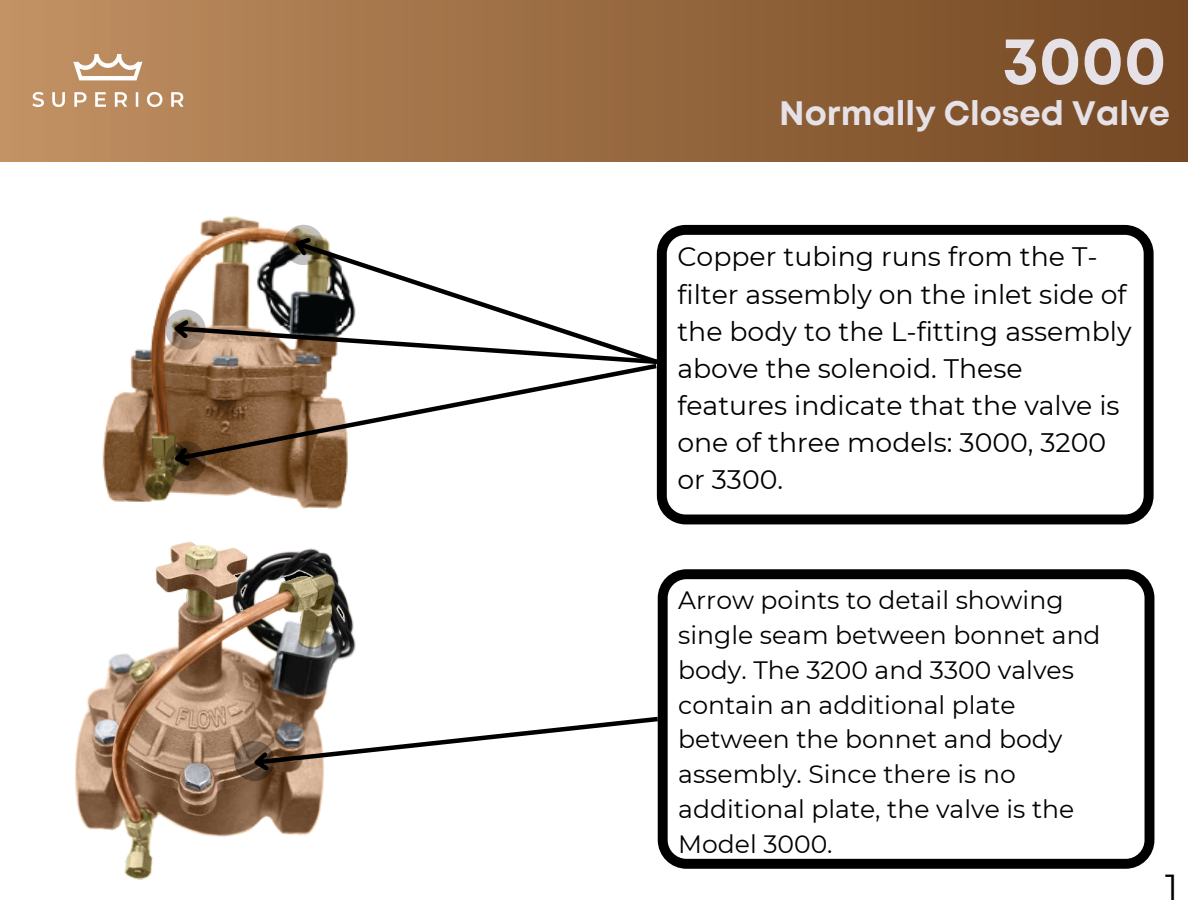
<style>
.page{position:relative;width:1188px;height:918px;background:#fff}
.page>*{position:absolute;margin:0;border:0;box-sizing:border-box;transform-origin:0 0}
.t1{font:700 67.05px "Mont";color:#e5e1e6}
.t2{font:36.15px "Montserrat";color:#000}
.t3{font:700 33.9px "Mont";color:#e5e1e6}
.t4{font:26.7px/37.2px "Montserrat";color:#000}
.t5{font:25.05px/34.8px "Montserrat";color:#000}
</style>
<div class="page">
<img style="left:0;top:0;width:1188px;height:162px">
<img style="left:102px;top:216px;width:246px;height:294px">
<svg style="left:283px;top:225px;width:41px;height:40px"></svg>
<svg style="left:292px;top:238px;width:365px;height:77px"></svg>
<svg style="left:286px;top:229px;width:30px;height:32px"></svg>
<svg style="left:657px;top:225px;width:497px;height:299px"></svg>
<svg style="left:168px;top:315px;width:494px;height:52px"></svg>
<svg style="left:172px;top:361px;width:489px;height:103px"></svg>
<svg style="left:167px;top:443px;width:9px;height:30px"></svg>
<svg style="left:658px;top:569px;width:496px;height:300px"></svg>
<img style="left:75px;top:541px;width:281px;height:339px">
<svg style="left:248px;top:714px;width:415px;height:62px"></svg>
<svg style="left:165px;top:309px;width:41px;height:41px"></svg>
<svg style="left:165px;top:441px;width:41px;height:40px"></svg>
<img style="left:22px;top:43px;width:173px;height:75px">
<svg style="left:234px;top:741px;width:40px;height:40px"></svg>
<p class="t1" style="left:1002px;top:35px;width:166px">3000</p>
<p class="t3" style="left:779px;top:100px;width:392px">Normally Closed Valve</p>
<p class="t4" style="left:677px;top:238px;width:456px">Copper tubing runs from the T&shy;filter assembly on the inlet side of the body to the L-fitting assembly above the solenoid. These features indicate that the valve is one of three models: 3000, 3200 or 3300.</p>
<p class="t5" style="left:678px;top:583px;width:424px">Arrow points to detail showing single seam between bonnet and body. The 3200 and 3300 valves contain an additional plate between the bonnet and body assembly. Since there is no additional plate, the valve is the<br>Model 3000.</p>
<p class="t2" style="left:1165px;top:865px;width:15px">1</p>
</div>
